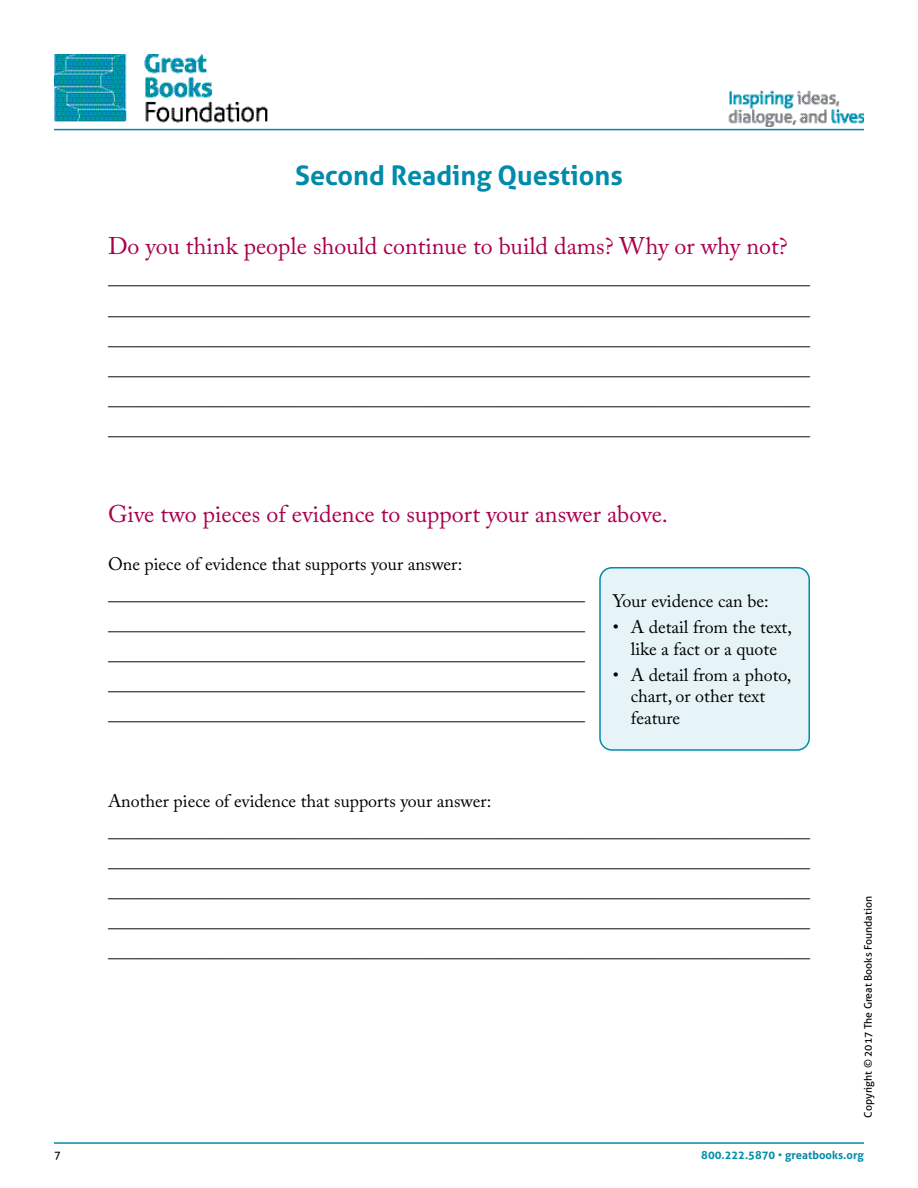
<style>
.page{position:relative;width:918px;height:1188px;background:#fff}
.page>*{position:absolute;margin:0;border:0;box-sizing:border-box;transform-origin:0 0}
.t1{font:700 27px "Aller";color:#008aab}
.t2{font:24px "Adobe Caslon Pro";color:#aa004f}
.t3{font:18px/30px "Adobe Caslon Pro";color:#000}
.t4{font:700 11.25px "Aller";color:#008aab}
.t5{font:11.25px "Aller";color:#000}
.t6{font:10.5px "Aller";color:#000}
.s1{color:#0090aa}
.s2{font-weight:400;color:#0090aa}
</style>
<div class="page">
<img style="left:55px;top:54px;width:227px;height:77px">
<hr style="left:54px;top:129px;width:810px;height:1px;background:#008aab">
<img style="left:728px;top:90px;width:136px;height:36px">
<hr style="left:54px;top:1142px;width:810px;height:2px;background:#008aab">
<div style="left:600px;top:568px;width:209px;height:182px;background:#e6f4f7;border-radius:12px"></div>
<div style="left:599px;top:567px;width:211px;height:184px;border:2px solid #008aab;border-radius:12px"></div>
<h1 class="t1" style="left:295px;top:159px;width:329px">Second Reading Questions</h1>
<h2 class="t2" style="left:108px;top:232px;width:681px">Do you think people should continue to build dams? Why or why not?</h2>
<p class="t3" style="left:108px;top:263px;width:703px;text-align:justify">______________________________________________________________________________ ______________________________________________________________________________ ______________________________________________________________________________ ______________________________________________________________________________ ______________________________________________________________________________ ______________________________________________________________________________</p>
<h2 class="t2" style="left:108px;top:500px;width:561px">Give two pieces of evidence to support your answer above.</h2>
<p class="t3" style="left:108px;top:549px;width:478px">One piece of evidence that supports your answer: _____________________________________________________ _____________________________________________________ _____________________________________________________ _____________________________________________________ _____________________________________________________</p>
<p class="t3" style="left:613px;top:586px;width:158px">Your evidence can be:</p>
<p class="t3" style="left:613px;top:616px;width:181px;line-height:21.6px;text-align:center">• A detail from the text, like a fact or a quote</p>
<p class="t3" style="left:631px;top:664px;width:162px;line-height:21.6px;text-indent:-18px">• A detail from a photo, chart, or other text feature</p>
<p class="t3" style="left:108px;top:786px;width:703px">Another piece of evidence that supports your answer: ______________________________________________________________________________ ______________________________________________________________________________ ______________________________________________________________________________ ______________________________________________________________________________ ______________________________________________________________________________</p>
<p class="t6" style="left:862px;top:1118px;width:223px;rotate:-90deg">Copyright © 2017 The Great Books Foundation</p>
<p class="t5" style="left:54px;top:1148px;width:8px">7</p>
<p class="t4" style="left:701px;top:1148px;width:164px"><span class="s1">800.222.5870</span> <span class="s2">•</span> greatbooks.org</p>
</div>
